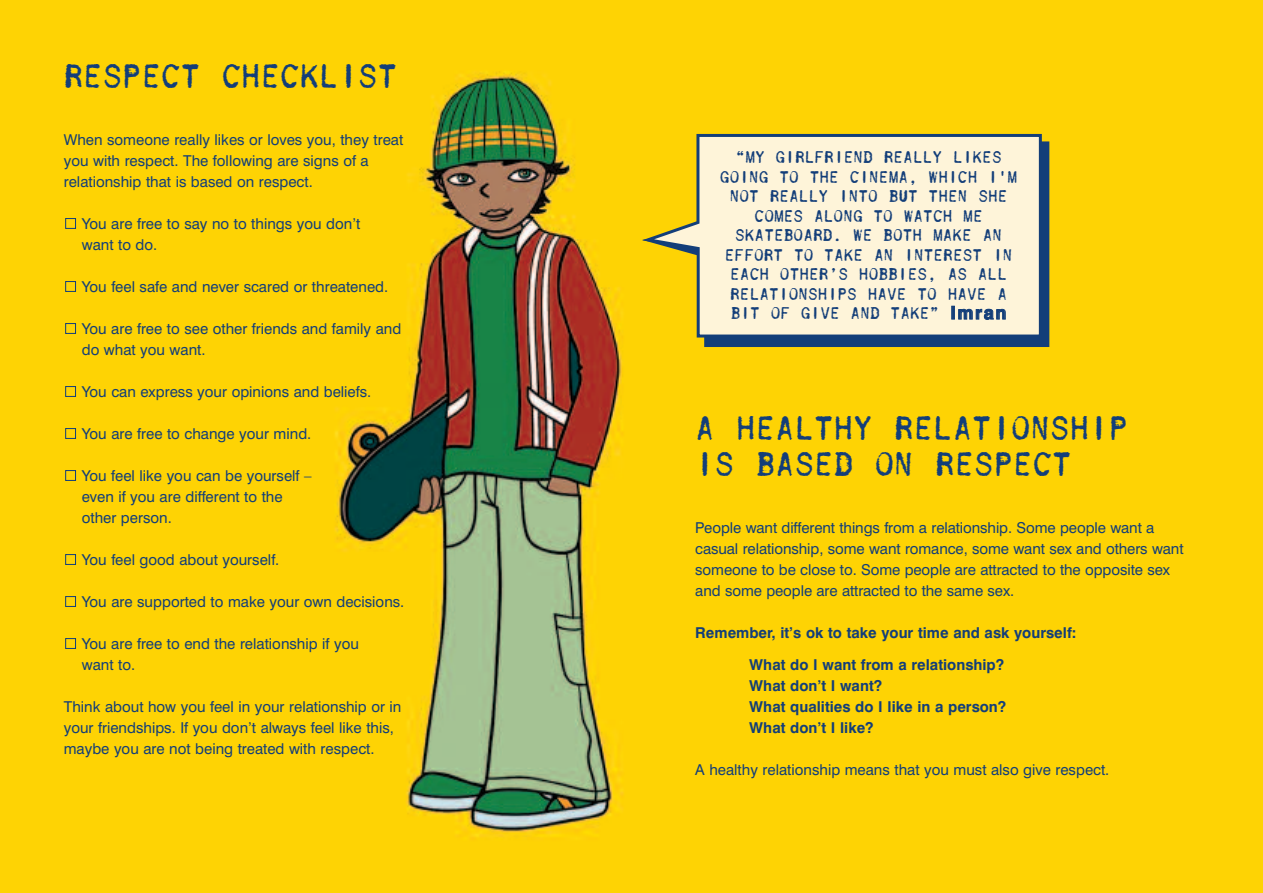
<style>
.page{position:relative;width:1263px;height:893px;background:#fff}
.page>*{position:absolute;margin:0;border:0;box-sizing:border-box;transform-origin:0 0}
.t1{font:30px/36px "Cablegram Urgent";color:#133e79}
.t2{font:15px/21px "Swiss 721 BT";color:#133e79}
.t3{font:15px/19.5px "Cablegram Urgent";color:#133e79;text-align:center}
.t4{font:700 15px/21px "Swiss 721 BT";color:#133e79}
.s1{font-family:"Swiss 721 BT";font-weight:700;font-size:18px}
</style>
<div class="page">
<img style="left:0;top:0;width:1263px;height:893px">
<svg style="left:642px;top:141px;width:407px;height:206px;background:#2d4e6b"></svg>
<svg style="left:642px;top:134px;width:400px;height:204px;background:#f6e9b7"></svg>
<div style="left:65px;top:638px;width:11px;height:11px;border:1px solid #133e79"></div>
<div style="left:65px;top:596px;width:11px;height:11px;border:1px solid #133e79"></div>
<div style="left:65px;top:554px;width:11px;height:11px;border:1px solid #133e79"></div>
<div style="left:65px;top:470px;width:11px;height:11px;border:1px solid #133e79"></div>
<div style="left:65px;top:428px;width:11px;height:11px;border:1px solid #133e79"></div>
<div style="left:65px;top:386px;width:11px;height:11px;border:1px solid #133e79"></div>
<div style="left:65px;top:323px;width:11px;height:11px;border:1px solid #133e79"></div>
<div style="left:65px;top:281px;width:11px;height:11px;border:1px solid #133e79"></div>
<div style="left:65px;top:218px;width:11px;height:11px;border:1px solid #133e79"></div>
<h1 class="t1" style="left:64px;top:59px;width:335px">RESPECT CHECKLIST</h1>
<p class="t2" style="left:64px;top:130px;width:341px">When someone really likes or loves you, they treat you with respect. The following are signs of a relationship that is based on respect.</p>
<p class="t2" style="left:82px;top:214px;width:280px">You are free to say no to things you don’t want to do.</p>
<p class="t2" style="left:82px;top:277px;width:308px">You feel safe and never scared or threatened.</p>
<p class="t2" style="left:82px;top:319px;width:321px">You are free to see other friends and family and do what you want.</p>
<p class="t2" style="left:82px;top:382px;width:291px">You can express your opinions and beliefs.</p>
<p class="t2" style="left:82px;top:424px;width:231px">You are free to change your mind.</p>
<p class="t2" style="left:82px;top:466px;width:231px">You feel like you can be yourself – even if you are different to the other person.</p>
<p class="t2" style="left:82px;top:550px;width:199px">You feel good about yourself.</p>
<p class="t2" style="left:82px;top:592px;width:324px">You are supported to make your own decisions.</p>
<p class="t2" style="left:82px;top:634px;width:279px">You are free to end the relationship if you want to.</p>
<p class="t2" style="left:64px;top:697px;width:339px">Think about how you feel in your relationship or in your friendships. If you don’t always feel like this, maybe you are not being treated with respect.</p>
<p class="t3" style="left:720px;top:148px;width:299px">“MY GIRLFRIEND REALLY LIKES<br>GOING TO THE CINEMA, WHICH I'M<br>NOT REALLY INTO BUT THEN SHE<br>COMES ALONG TO WATCH ME<br>SKATEBOARD. WE BOTH MAKE AN<br>EFFORT TO TAKE AN INTEREST IN<br>EACH OTHER’S HOBBIES, AS ALL<br>RELATIONSHIPS HAVE TO HAVE A<br>BIT OF GIVE AND TAKE” <span class="s1">Imran</span></p>
<h1 class="t1" style="left:695px;top:412px;width:434px">A HEALTHY RELATIONSHIP<br>IS BASED ON RESPECT</h1>
<p class="t2" style="left:695px;top:519px;width:490px">People want different things from a relationship. Some people want a casual relationship, some want romance, some want sex and others want someone to be close to. Some people are attracted to the opposite sex and some people are attracted to the same sex.</p>
<p class="t4" style="left:749px;top:619px;width:329px;line-height:31.5px;text-indent:-54px">Remember, it’s ok to take your time and ask yourself:<br>What do I want from a relationship?</p>
<p class="t4" style="left:749px;top:677px;width:258px">What don’t I want?<br>What qualities do I like in a person?<br>What don’t I like?</p>
<p class="t2" style="left:695px;top:760px;width:416px">A healthy relationship means that you must also give respect.</p>
</div>
